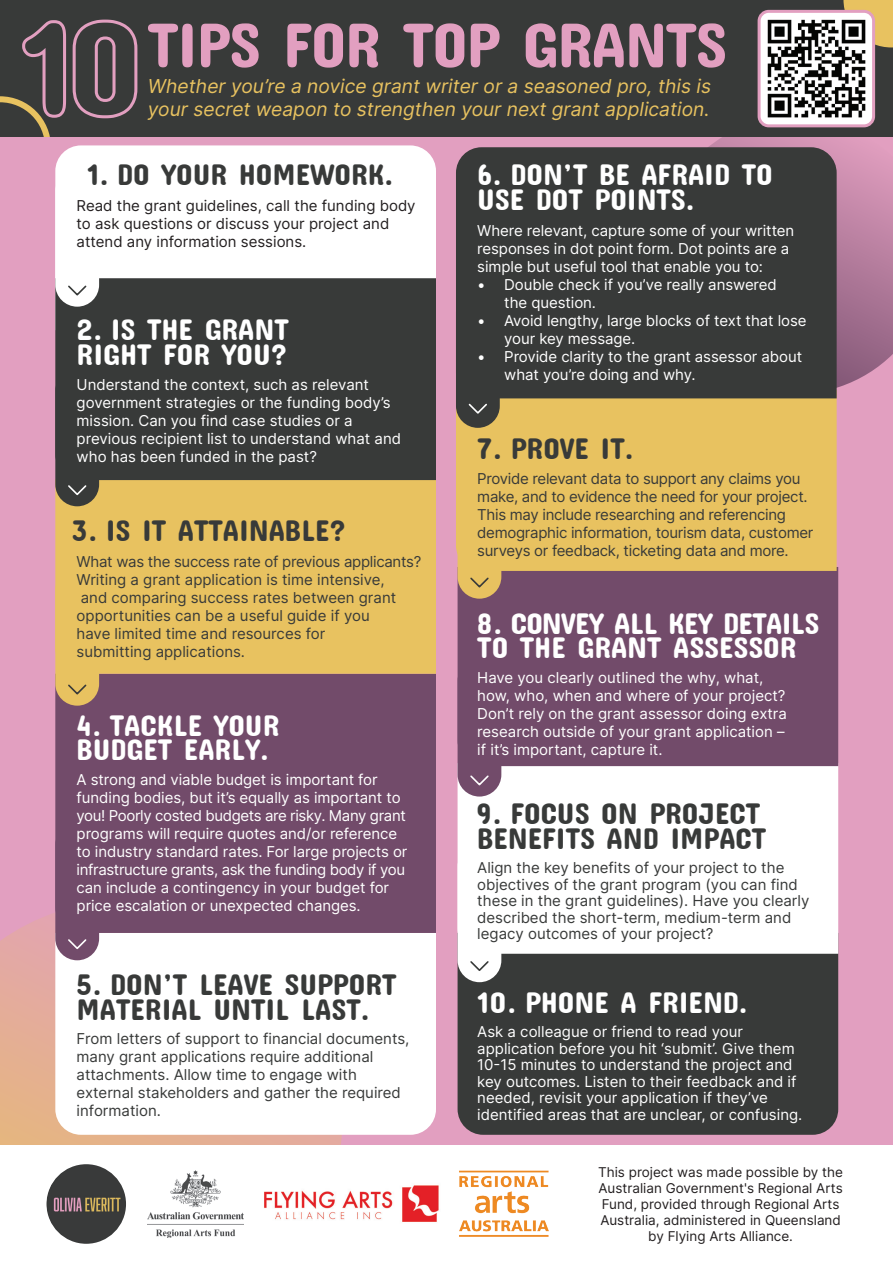
<style>
.page{position:relative;width:893px;height:1263px;background:#e29fc0}
.page>*{position:absolute;margin:0;border:0;box-sizing:border-box;transform-origin:0 0}
.t1{font:63.9px "Concert One";letter-spacing:-.02em;color:#e29fc0}
.t2{font:30px/24.9px "Concert One";color:#383a39}
.t3{font:30px/24.9px "Concert One";color:#fff}
.t4{font:30px/24.9px "Concert One";letter-spacing:-.02em;color:#fff}
.t5{font:19.2px/23.1px "Inter";color:#e8c260}
.t6{font:15px/18px "Inter";letter-spacing:-.005em;color:#fff}
.t7{font:15px/18px "Inter";color:#383a39}
.t8{font:15px/18px "Inter";letter-spacing:-.02em;color:#383a39}
.t9{font:15px/18px "Inter";color:#231f20}
.t10{font:13.5px/16.2px "Inter";color:#231f20;text-align:center}
</style>
<div class="page">
<svg style="left:0;top:913px;width:342px;height:232px;background:#e4ad97"></svg>
<svg style="left:709px;top:137px;width:184px;height:251px"></svg>
<div style="left:0;top:0;width:893px;height:137px;background:#383a39"></div>
<svg style="left:843px;top:0;width:50px;height:47px"></svg>
<div style="left:0;top:1145px;width:893px;height:118px;background:#fff"></div>
<div style="left:458px;top:954px;width:380px;height:181px;background:#383a39"></div>
<div style="left:458px;top:766px;width:380px;height:188px;background:#fff"></div>
<div style="left:458px;top:844px;width:43px;height:138px;background:#fff;border-radius:22px"></div>
<svg style="left:470px;top:961px;width:19px;height:10px"></svg>
<div style="left:458px;top:567px;width:380px;height:199px;background:#724b6a"></div>
<div style="left:458px;top:659px;width:43px;height:137px;background:#724b6a;border-radius:22px"></div>
<svg style="left:470px;top:775px;width:19px;height:11px"></svg>
<div style="left:456px;top:398px;width:381px;height:173px;background:#e8c260"></div>
<div style="left:458px;top:461px;width:43px;height:138px;background:#e8c260;border-radius:22px"></div>
<svg style="left:470px;top:577px;width:19px;height:11px"></svg>
<div style="left:55px;top:933px;width:381px;height:202px;background:#fff"></div>
<div style="left:55px;top:674px;width:381px;height:259px;background:#724b6a"></div>
<div style="left:55px;top:822px;width:44px;height:138px;background:#724b6a;border-radius:22px"></div>
<svg style="left:68px;top:939px;width:19px;height:11px"></svg>
<div style="left:456px;top:147px;width:381px;height:251px;background:#383a39"></div>
<div style="left:456px;top:290px;width:44px;height:138px;background:#383a39;border-radius:22px"></div>
<svg style="left:468px;top:403px;width:19px;height:11px"></svg>
<div style="left:55px;top:480px;width:381px;height:194px;background:#e8c260"></div>
<div style="left:55px;top:568px;width:44px;height:138px;background:#e8c260;border-radius:22px"></div>
<svg style="left:68px;top:684px;width:19px;height:11px"></svg>
<img style="left:46px;top:1164px;width:80px;height:80px;border-radius:40px">
<img style="left:147px;top:1170px;width:97px;height:67px">
<img style="left:459px;top:1170px;width:90px;height:67px">
<img style="left:264px;top:1185px;width:175px;height:37px">
<div style="left:55px;top:145px;width:381px;height:133px;background:#fff"></div>
<div style="left:55px;top:278px;width:381px;height:202px;background:#383a39"></div>
<div style="left:55px;top:169px;width:44px;height:138px;background:#fff;border-radius:22px"></div>
<svg style="left:68px;top:285px;width:19px;height:11px"></svg>
<div style="left:55px;top:369px;width:44px;height:137px;background:#383a39;border-radius:22px"></div>
<svg style="left:68px;top:485px;width:19px;height:11px"></svg>
<img style="left:762px;top:14px;width:109px;height:109px">
<div style="left:758px;top:10px;width:117px;height:117px;border:3px solid #e29fc0;border-radius:10px"></div>
<svg style="left:0;top:19px;width:138px;height:118px"></svg>
<h1 class="t1" style="left:148px;top:6px;width:581px">TIPS FOR TOP GRANTS</h1>
<p class="t5" style="left:148px;top:74px;width:565px">Whether you’re a novice grant writer or a seasoned pro, this is your secret weapon to strengthen your next grant application.</p>
<h2 class="t2" style="left:87px;top:161px;width:308px">1. DO YOUR HOMEWORK.</h2>
<p class="t9" style="left:77px;top:196px;width:341px">Read the grant guidelines, call the funding body to ask questions or discuss your project and attend any information sessions.</p>
<h2 class="t3" style="left:77px;top:316px;width:214px">2. IS THE GRANT<br>RIGHT FOR YOU?</h2>
<p class="t6" style="left:77px;top:375px;width:326px">Understand the context, such as relevant government strategies or the funding body’s mission. Can you find case studies or a previous recipient list to understand what and who has been funded in the past?</p>
<h2 class="t2" style="left:72px;top:517px;width:275px">3. IS IT ATTAINABLE?</h2>
<p class="t7" style="left:77px;top:552px;width:346px">What was the success rate of previous applicants?<br>Writing a grant application is time intensive,<br>and comparing success rates between grant opportunities can be a useful guide if you<br>have limited time and resources for<br>submitting applications.</p>
<h2 class="t3" style="left:77px;top:712px;width:204px">4. TACKLE YOUR<br>BUDGET EARLY.</h2>
<p class="t6" style="left:77px;top:770px;width:332px">A strong and viable budget is important for funding bodies, but it’s equally as important to you! Poorly costed budgets are risky. Many grant programs will require quotes and/or reference to industry standard rates. For large projects or infrastructure grants, ask the funding body if you can include a contingency in your budget for price escalation or unexpected changes.</p>
<h2 class="t2" style="left:77px;top:971px;width:321px">5. DON’T LEAVE SUPPORT<br>MATERIAL UNTIL LAST.</h2>
<p class="t7" style="left:77px;top:1029px;width:334px">From letters of support to financial documents, many grant applications require additional attachments. Allow time to engage with external stakeholders and gather the required information.</p>
<h2 class="t3" style="left:477px;top:161px;width:297px">6. DON’T BE AFRAID TO<br>USE DOT POINTS.</h2>
<p class="t6" style="left:477px;top:221px;width:319px">Where relevant, capture some of your written responses in dot point form. Dot points are a simple but useful tool that enable you to:</p>
<p class="t6" style="left:504px;top:275px;width:274px;text-indent:-27px">• Double check if you’ve really answered the question.</p>
<p class="t6" style="left:504px;top:311px;width:304px;text-indent:-27px">• Avoid lengthy, large blocks of text that lose your key message.</p>
<p class="t6" style="left:504px;top:347px;width:299px;text-indent:-27px">• Provide clarity to the grant assessor about what you’re doing and why.</p>
<h2 class="t2" style="left:477px;top:435px;width:158px">7. PROVE IT.</h2>
<p class="t8" style="left:477px;top:469px;width:338px">Provide relevant data to support any claims you make, and to evidence the need for your project.<br>This may include researching and referencing demographic information, tourism data, customer surveys or feedback, ticketing data and more.</p>
<h2 class="t4" style="left:477px;top:610px;width:344px">8. CONVEY ALL KEY DETAILS<br>TO THE GRANT ASSESSOR</h2>
<p class="t6" style="left:477px;top:668px;width:311px">Have you clearly outlined the why, what, how, who, when and where of your project?<br>Don’t rely on the grant assessor doing extra research outside of your grant application – if it’s important, capture it.</p>
<h2 class="t2" style="left:477px;top:800px;width:290px">9. FOCUS ON PROJECT<br>BENEFITS AND IMPACT</h2>
<p class="t7" style="left:477px;top:859px;width:334px;line-height:16.5px">Align the key benefits of your project to the objectives of the grant program (you can find these in the grant guidelines). Have you clearly described the short-term, medium-term and legacy outcomes of your project?</p>
<h2 class="t3" style="left:477px;top:989px;width:272px">10. PHONE A FRIEND.</h2>
<p class="t6" style="left:477px;top:1023px;width:327px;line-height:16.5px">Ask a colleague or friend to read your application before you hit ‘submit’. Give them 10-15 minutes to understand the project and key outcomes. Listen to their feedback and if needed, revisit your application if they’ve identified areas that are unclear, or confusing.</p>
<p class="t10" style="left:598px;top:1163px;width:247px">This project was made possible by the Australian Government's Regional Arts Fund, provided through Regional Arts Australia, administered in Queensland by Flying Arts Alliance.</p>
</div>
